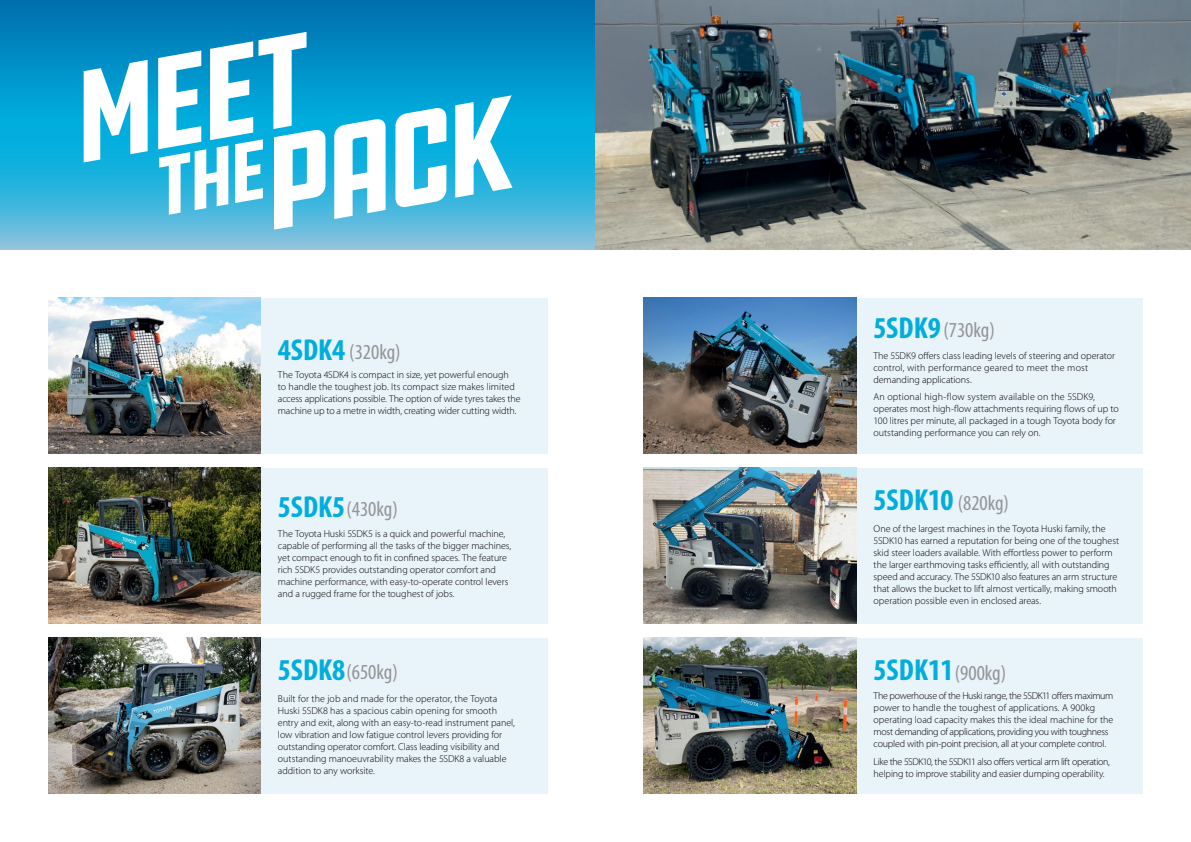
<style>
.page{position:relative;width:1191px;height:842px;background:#fff}
.page>*{position:absolute;margin:0;border:0;box-sizing:border-box;transform-origin:0 0}
.t1{font:italic condensed 134.8px "DDC Hardware";color:#fff}
.t2{font:italic condensed 133.1px "DDC Hardware";color:#fff}
.t3{font:condensed 21.4px "Myriad Pro";color:#939598}
.t4{font:300 10px/12px "Myriad Pro";letter-spacing:-.005em;color:#000}
.t5{font:300 10px/12px "Myriad Pro";letter-spacing:-.025em;color:#000}
.s1{font-weight:700;font-size:30.4px;color:#00addd}
</style>
<div class="page">
<svg style="left:0;top:0;width:595px;height:249px;background:#19a0d1"></svg>
<div style="left:261px;top:468px;width:286px;height:156px;background:#e9f3fa"></div>
<div style="left:856px;top:468px;width:286px;height:156px;background:#e9f3fa"></div>
<div style="left:261px;top:638px;width:286px;height:156px;background:#e9f3fa"></div>
<div style="left:856px;top:638px;width:286px;height:156px;background:#e9f3fa"></div>
<img style="left:48px;top:468px;width:213px;height:156px">
<img style="left:643px;top:468px;width:213px;height:156px">
<img style="left:48px;top:638px;width:213px;height:156px">
<img style="left:643px;top:638px;width:213px;height:156px">
<div style="left:261px;top:298px;width:286px;height:156px;background:#e9f3fa"></div>
<div style="left:856px;top:298px;width:286px;height:156px;background:#e9f3fa"></div>
<img style="left:48px;top:298px;width:213px;height:156px">
<img style="left:643px;top:298px;width:213px;height:156px">
<img style="left:595px;top:0;width:596px;height:249px">
<svg style="left:159px;top:139px;width:104px;height:77px;background:#20b2de"></svg>
<h2 class="t2" style="left:51px;top:41px;width:242px;rotate:-10deg">MEET</h2>
<h1 class="t1" style="left:241px;top:106px;width:258px;rotate:-10deg">PACK</h1>
<h3 class="t3" style="left:278px;top:340px;width:124px"><span class="s1">4SDK4</span> (320kg)</h3>
<p class="t4" style="left:278px;top:369px;width:244px">The Toyota 4SDK4 is compact in size, yet powerful enough<br>to handle the toughest job. Its compact size makes limited access applications possible. The option of wide tyres takes the machine up to a metre in width, creating wider cutting width.</p>
<h3 class="t3" style="left:278px;top:497px;width:121px"><span class="s1">5SDK5</span>(430kg)</h3>
<p class="t4" style="left:278px;top:527px;width:235px">The Toyota Huski 5SDK5 is a quick and powerful machine, capable of performing all the tasks of the bigger machines, yet compact enough to fit in confined spaces. The feature rich 5SDK5 provides outstanding operator comfort and machine performance, with easy-to-operate control levers and a rugged frame for the toughest of jobs.</p>
<h3 class="t3" style="left:278px;top:661px;width:121px"><span class="s1">5SDK8</span>(650kg)</h3>
<p class="t4" style="left:278px;top:692px;width:239px">Built for the job and made for the operator, the Toyota Huski 5SDK8 has a spacious cabin opening for smooth entry and exit, along with an easy-to-read instrument panel, low vibration and low fatigue control levers providing for outstanding operator comfort. Class leading visibility and outstanding manoeuvrability makes the 5SDK8 a valuable addition to any worksite.</p>
<h3 class="t3" style="left:873px;top:318px;width:123px"><span class="s1">5SDK9</span>(730kg)</h3>
<p class="t4" style="left:873px;top:349px;width:243px">The 5SDK9 offers class leading levels of steering and operator control, with performance geared to meet the most demanding applications.</p>
<p class="t4" style="left:873px;top:391px;width:247px">An optional high-flow system available on the 5SDK9, operates most high-flow attachments requiring flows of up to 100 litres per minute, all packaged in a tough Toyota body for outstanding performance you can rely on.</p>
<h3 class="t3" style="left:873px;top:491px;width:137px"><span class="s1">5SDK10</span> (820kg)</h3>
<p class="t4" style="left:873px;top:523px;width:247px">One of the largest machines in the Toyota Huski family, the 5SDK10 has earned a reputation for being one of the toughest skid steer loaders available. With effortless power to perform the larger earthmoving tasks efficiently, all with outstanding speed and accuracy. The 5SDK10 also features an arm structure that allows the bucket to lift almost vertically, making smooth operation possible even in enclosed areas.</p>
<h3 class="t3" style="left:873px;top:662px;width:134px"><span class="s1">5SDK11</span>(900kg)</h3>
<p class="t5" style="left:873px;top:690px;width:241px">The powerhouse of the Huski range, the 5SDK11 offers maximum power to handle the toughest of applications. A 900kg operating load capacity makes this the ideal machine for the most demanding of applications, providing you with toughness coupled with pin-point precision, all at your complete control.</p>
<p class="t4" style="left:873px;top:756px;width:238px">Like the 5SDK10, the 5SDK11 also offers vertical arm lift operation, helping to improve stability and easier dumping operability.</p>
</div>
